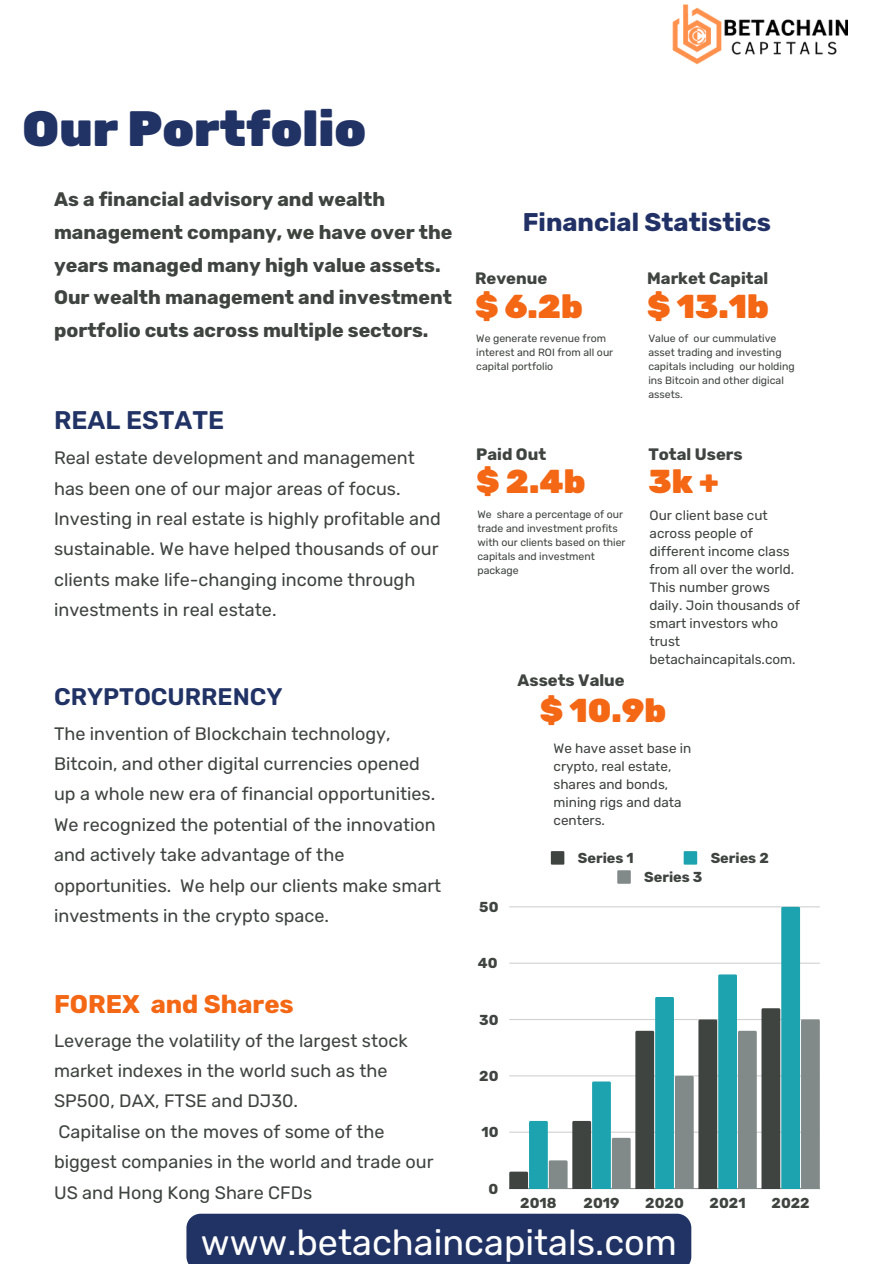
<style>
.page{position:relative;width:893px;height:1264px;background:#fff}
.page>*{position:absolute;margin:0;border:0;box-sizing:border-box;transform-origin:0 0}
.t1{font:900 49.5px "Rubik";color:#213265}
.t2{font:36px "Rubik";color:#fff}
.t3{font:900 33px "Rubik";color:#f36715}
.t4{font:700 25.5px "Rubik";color:#213166}
.t5{font:700 25.5px "Rubik";color:#f36715}
.t6{font:600 25.5px "Rubik";color:#213265}
.t7{font:600 24px "Rubik";color:#213265}
.t8{font:700 19.5px/32.7px "Rubik";color:#3f4440}
.t9{font:18px/30.3px "Rubik";color:#3f4440}
.t10{font:700 16.5px "Rubik";color:#3f4440}
.t11{font:700 14.4px "Rubik";color:#3f4440}
.t12{font:13.5px/18px "Rubik";color:#3f4440}
.t13{font:10.5px/14px "Rubik";color:#3f4440}
</style>
<div class="page">
<svg style="left:551px;top:851px;width:13px;height:13px"></svg>
<svg style="left:683px;top:851px;width:14px;height:13px"></svg>
<svg style="left:617px;top:870px;width:13px;height:13px"></svg>
<hr style="left:509px;top:1187px;width:310px;height:2px;background:#3f4440">
<svg style="left:509px;top:906px;width:310px;height:282px"></svg>
<div style="left:186px;top:1213px;width:505px;height:50px;background:#213265"></div>
<img style="left:672px;top:4px;width:175px;height:61px">
<p class="t1" style="left:23px;top:99px;width:345px">Our Portfolio</p>
<h1 class="t8" style="left:54px;top:183px;width:400px">As a financial advisory and wealth management company, we have over the years managed many high value assets.<br>Our wealth management and investment portfolio cuts across multiple sectors.</h1>
<h5 class="t6" style="left:54px;top:405px;width:172px">REAL ESTATE</h5>
<h5 class="t9" style="left:54px;top:443px;width:388px">Real estate development and management has been one of our major areas of focus.<br>Investing in real estate is highly profitable and sustainable. We have helped thousands of our clients make life-changing income through investments in real estate.</h5>
<h2 class="t7" style="left:54px;top:682px;width:230px">CRYPTOCURRENCY</h2>
<h2 class="t9" style="left:54px;top:718px;width:388px">The invention of Blockchain technology, Bitcoin, and other digital currencies opened up a whole new era of financial opportunities.<br>We recognized the potential of the innovation and actively take advantage of the opportunities. We help our clients make smart investments in the crypto space.</h2>
<p class="t5" style="left:54px;top:989px;width:241px">FOREX and Shares</p>
<p class="t9" style="left:54px;top:1025px;width:381px">Leverage the volatility of the largest stock market indexes in the world such as the SP500, DAX, FTSE and DJ30.<br>Capitalise on the moves of some of the biggest companies in the world and trade our US and Hong Kong Share CFDs</p>
<p class="t4" style="left:522px;top:207px;width:250px">Financial Statistics</p>
<h4 class="t10" style="left:475px;top:269px;width:74px">Revenue</h4>
<p class="t3" style="left:475px;top:287px;width:109px">$ 6.2b</p>
<h2 class="t13" style="left:476px;top:331px;width:138px">We generate revenue from interest and ROI from all our capital portfolio</h2>
<p class="t10" style="left:476px;top:444px;width:71px">Paid Out</p>
<h2 class="t3" style="left:476px;top:462px;width:111px">$ 2.4b</h2>
<p class="t13" style="left:477px;top:507px;width:150px">We share a percentage of our trade and investment profits with our clients based on thier capitals and investment package</p>
<h6 class="t10" style="left:647px;top:269px;width:122px">Market Capital</h6>
<h6 class="t3" style="left:647px;top:287px;width:123px">$ 13.1b</h6>
<h4 class="t13" style="left:648px;top:331px;width:148px">Value of our cummulative asset trading and investing capitals including our holding ins Bitcoin and other digical assets.</h4>
<h6 class="t10" style="left:648px;top:444px;width:96px">Total Users</h6>
<p class="t3" style="left:648px;top:462px;width:72px">3k+</p>
<h2 class="t12" style="left:649px;top:507px;width:152px">Our client base cut across people of different income class from all over the world.<br>This number grows daily. Join thousands of smart investors who trust betachaincapitals.com.</h2>
<p class="t10" style="left:517px;top:670px;width:109px">Assets Value</p>
<h2 class="t3" style="left:540px;top:691px;width:128px">$ 10.9b</h2>
<p class="t12" style="left:553px;top:739px;width:139px">We have asset base in crypto, real estate, shares and bonds, mining rigs and data centers.</p>
<p class="t11" style="left:479px;top:898px;width:21px">50</p>
<p class="t11" style="left:478px;top:954px;width:21px">40</p>
<p class="t11" style="left:479px;top:1011px;width:21px">30</p>
<p class="t11" style="left:479px;top:1067px;width:21px">20</p>
<p class="t11" style="left:481px;top:1123px;width:19px">10</p>
<p class="t11" style="left:488px;top:1180px;width:11px">0</p>
<p class="t11" style="left:578px;top:849px;width:57px">Series 1</p>
<p class="t11" style="left:710px;top:849px;width:60px">Series 2</p>
<p class="t11" style="left:644px;top:868px;width:60px">Series 3</p>
<p class="t11" style="left:520px;top:1194px;width:38px">2018</p>
<p class="t11" style="left:583px;top:1194px;width:37px">2019</p>
<p class="t11" style="left:645px;top:1194px;width:40px">2020</p>
<p class="t11" style="left:709px;top:1194px;width:37px">2021</p>
<p class="t11" style="left:771px;top:1194px;width:40px">2022</p>
<p class="t2" style="left:201px;top:1220px;width:477px">www.betachaincapitals.com</p>
</div>
